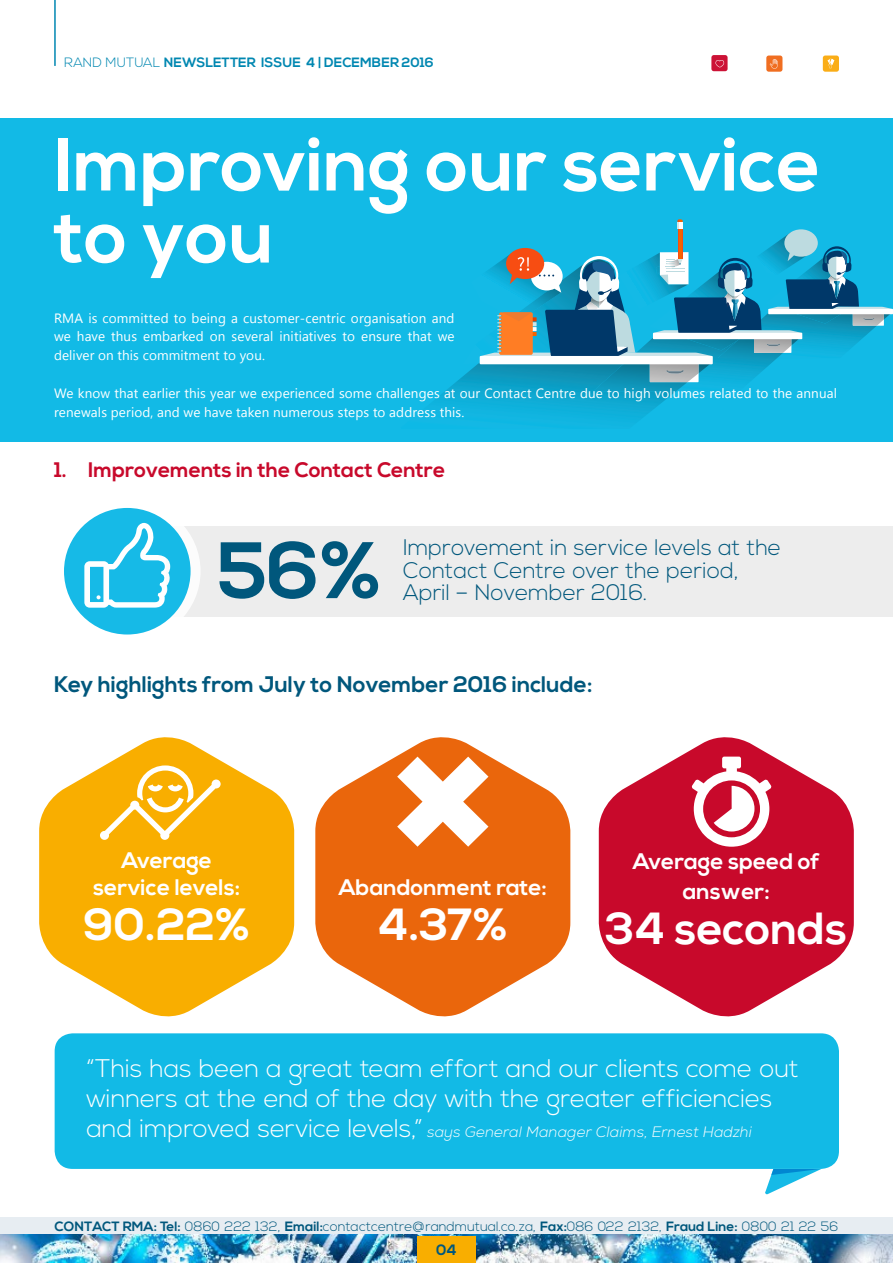
<style>
.page{position:relative;width:893px;height:1263px;background:#fff}
.page>*{position:absolute;margin:0;border:0;box-sizing:border-box;transform-origin:0 0}
.t1{font:700 79.8px "Nexa";color:#00577c}
.t2{font:700 75.6px/72px "Nexa";color:#fff}
.t3{font:700 45px "Nexa";color:#fff}
.t4{font:300 25.5px/30px "Nexa";letter-spacing:-.005em;color:#fff}
.t5{font:300 22.5px/22.5px "Nexa";color:#00577c}
.t6{font:700 22.5px/27px "Nexa";color:#fff;text-align:center}
.t7{font:700 22.5px "Nexa";color:#00577c}
.t8{font:700 21px "Nexa";color:#c8092b}
.t9{font:italic 300 15px "Nexa";letter-spacing:.005em;color:#fff}
.t10{font:700 15px "Nexa";color:#00577c}
.t11{font:13.5px/18.8px "Segoe UI";letter-spacing:.01em;color:#fff;text-align:justify}
.t12{font:300 13.5px "Nexa";color:#00577c}
.t13{font:700 13.5px "Nexa";letter-spacing:.005em;color:#0087b1}
.s1{font-weight:300}
.s2{font-style:normal;font-size:25.5px}
.s3{font-weight:700}
</style>
<div class="page">
<img style="left:0;top:1234px;width:893px;height:29px">
<div style="left:0;top:1217px;width:893px;height:17px;background:#e7edf2"></div>
<hr style="left:54px;top:0;width:2px;height:66px;background:#0087b1">
<div style="left:417px;top:1237px;width:58px;height:26px;background:#f9ae00"></div>
<div style="left:711px;top:55px;width:17px;height:16px;background:#cc1236;border-radius:2px"></div>
<svg style="left:715px;top:60px;width:9px;height:7px"></svg>
<div style="left:766px;top:56px;width:16px;height:16px;background:#f06e21;border-radius:2px"></div>
<svg style="left:770px;top:59px;width:7px;height:10px"></svg>
<div style="left:823px;top:56px;width:16px;height:16px;background:#faad17;border-radius:2px"></div>
<svg style="left:827px;top:59px;width:7px;height:9px"></svg>
<svg style="left:765px;top:1169px;width:56px;height:26px"></svg>
<div style="left:167px;top:526px;width:726px;height:90px;background:#ededed"></div>
<div style="left:0;top:119px;width:893px;height:323px;background:#12bae6"></div>
<svg style="left:435px;top:219px;width:458px;height:199px"></svg>
<div style="left:54px;top:500px;width:147px;height:142px;background:#fff;border-radius:50%"></div>
<svg style="left:64px;top:508px;width:127px;height:126px"></svg>
<svg style="left:599px;top:737px;width:255px;height:280px;fill:#c8092b"></svg>
<svg style="left:315px;top:737px;width:255px;height:280px;fill:#ea660c"></svg>
<svg style="left:39px;top:737px;width:255px;height:280px;fill:#f9ae00"></svg>
<svg style="left:691px;top:757px;width:81px;height:90px"></svg>
<svg style="left:100px;top:765px;width:121px;height:75px"></svg>
<svg style="left:397px;top:757px;width:91px;height:90px"></svg>
<div style="left:55px;top:1033px;width:784px;height:136px;background:#12bae6;border-radius:18px"></div>
<p class="t13" style="left:64px;top:55px;width:371px"><span class="s1">RAND MUTUAL</span> NEWSLETTER ISSUE 4 | DECEMBER 2016</p>
<h2 class="t2" style="left:54px;top:131px;width:768px">Improving our service to you</h2>
<p class="t11" style="left:54px;top:308px;width:402px">RMA is committed to being a customer-centric organisation and we have thus embarked on several initiatives to ensure that we deliver on this commitment to you.</p>
<p class="t11" style="left:54px;top:383px;width:784px">We know that earlier this year we experienced some challenges at our Contact Centre due to high volumes related to the annual renewals period, and we have taken numerous steps to address this.</p>
<h3 class="t8" style="left:54px;top:458px;width:393px">1. Improvements in the Contact Centre</h3>
<h1 class="t1" style="left:217px;top:524px;width:166px">56%</h1>
<h3 class="t5" style="left:403px;top:537px;width:380px">Improvement in service levels at the<br>Contact Centre over the period,<br>April – November 2016.</h3>
<h3 class="t7" style="left:54px;top:671px;width:540px">Key highlights from July to November 2016 include:</h3>
<h3 class="t6" style="left:93px;top:847px;width:148px">Average service levels:</h3>
<h3 class="t3" style="left:83px;top:898px;width:168px">90.22%</h3>
<h3 class="t6" style="left:339px;top:874px;width:210px">Abandonment rate:</h3>
<h3 class="t3" style="left:378px;top:898px;width:131px">4.37%</h3>
<h3 class="t6" style="left:633px;top:847px;width:188px;line-height:30px">Average speed of answer:</h3>
<h3 class="t3" style="left:605px;top:903px;width:243px">34 seconds</h3>
<h3 class="t4" style="left:86px;top:1054px;width:714px">“This has been a great team effort and our clients come out winners at the end of the day with the greater efficiencies</h3>
<p class="t9" style="left:86px;top:1123px;width:667px"><span class="s2">and improved service levels,”</span> says General Manager Claims, Ernest Hadzhi</p>
<p class="t12" style="left:55px;top:1218px;width:785px"><span class="s3">CONTACT RMA: Tel:</span> 0860 222 132, <span class="s3">Email:</span>contactcentre@randmutual.co.za, <span class="s3">Fax:</span>086 022 2132, <span class="s3">Fraud Line:</span> 0800 21 22 56</p>
<p class="t10" style="left:436px;top:1241px;width:22px">04</p>
</div>
